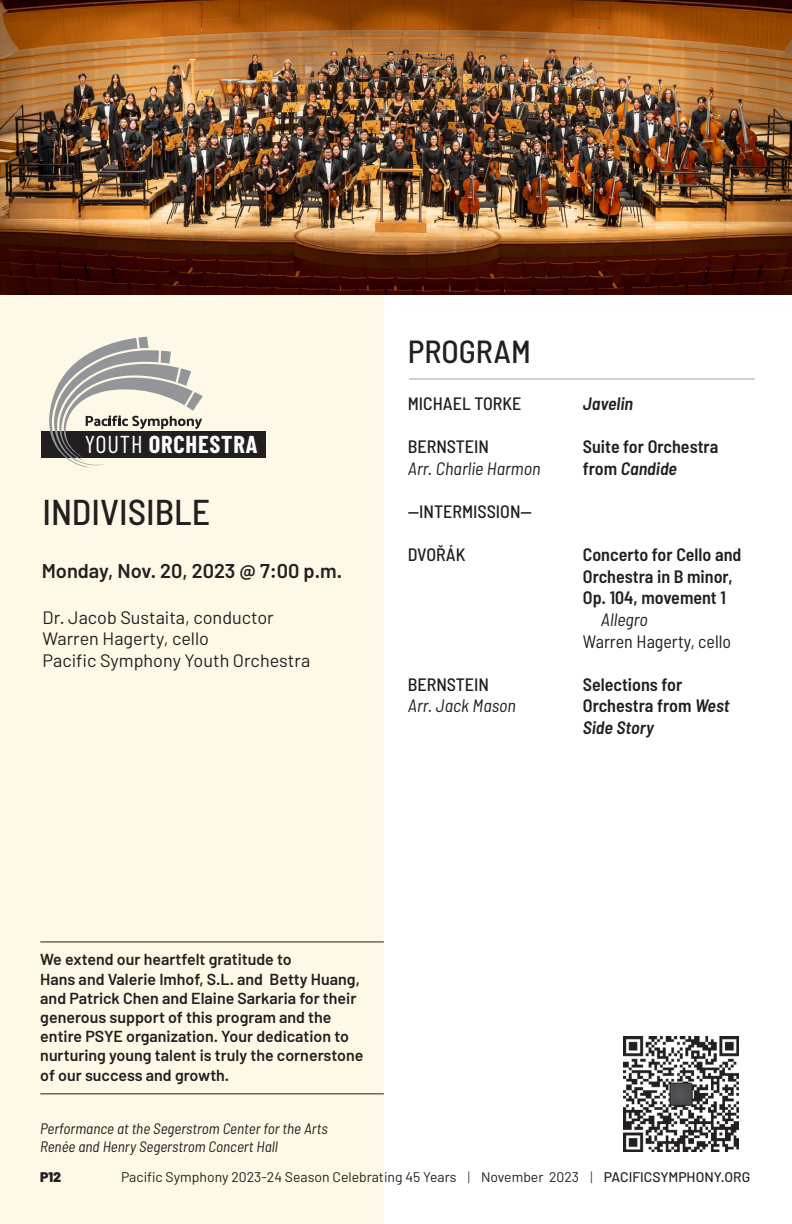
<style>
.page{position:relative;width:792px;height:1224px;background:#fff}
.page>*{position:absolute;margin:0;border:0;box-sizing:border-box;transform-origin:0 0}
._2019PS_Memo_Title{font:500 semi-condensed 36px "Barlow";color:#231f20}
._2019PS_Memo_Title-2{font:500 semi-condensed 32px "Barlow";color:#231f20}
.t1{font:700 24.4px "Barlow Condensed";letter-spacing:.03em;color:#fff}
._2019PS_Memo_Perform{font:600 20px "Barlow";color:#231f20}
.PS_Program_Memo_Piec{font:600 semi-condensed 18px/21.6px "Barlow";color:#231f20}
._2019PS_Memo_Body{font:18px "Barlow";color:#231f20}
.PS_Program_Memo_Comp{font:500 semi-condensed 18px "Barlow";color:#231f20}
.PS_Program_Memo_Comp-2{font:italic semi-condensed 18px "Barlow";color:#231f20}
.PS_Program_Memo_Piec-2{font:semi-condensed 18px "Barlow";color:#231f20}
.PS_Program_Memo_Piec-3{font:italic 600 semi-condensed 18px "Barlow";color:#231f20}
.PS_Program_Memo_Piec-4{font:italic semi-condensed 18px "Barlow";color:#231f20}
._2019PS_Memo_Perform-2{font:600 16px/19.2px "Barlow";color:#231f20}
._2019PS_Memo_Perform-3{font:italic semi-condensed 15.2px/18.2px "Barlow";color:#231f20}
.t2{font:14px "Barlow";color:#231f20}
.t3{font:900 14px "Barlow";color:#231f20}
.s1{font-weight:400}
.s2{font-style:italic}
.s3{font-weight:300}
.s4{font-weight:500}
</style>
<div class="page">
<div style="left:0;top:286px;width:384px;height:938px;background:#fef8e6"></div>
<hr style="left:409px;top:378px;width:346px;height:2px;background:#c7c8ca">
<img style="left:0;top:0;width:792px;height:294px">
<div style="left:41px;top:431px;width:224px;height:26px;background:#231f20"></div>
<svg style="left:49px;top:337px;width:154px;height:130px"></svg>
<img style="left:624px;top:1037px;width:115px;height:115px">
<hr style="left:40px;top:942px;width:344px;height:1px;background:#231f20">
<hr style="left:40px;top:1093px;width:344px;height:1px;background:#231f20">
<p class="t1" style="left:85px;top:429px;width:175px"><span class="s1">YOUTH</span> ORCHESTRA</p>
<p class="_2019PS_Memo_Title" style="left:42px;top:490px;width:169px">INDIVISIBLE</p>
<p class="_2019PS_Memo_Perform" style="left:42px;top:559px;width:302px">Monday, Nov. 20, 2023 @ 7:00 p.m.</p>
<p class="_2019PS_Memo_Body" style="left:43px;top:606px;width:233px">Dr. Jacob Sustaita, conductor</p>
<p class="_2019PS_Memo_Body" style="left:43px;top:628px;width:168px">Warren Hagerty, cello</p>
<p class="_2019PS_Memo_Body" style="left:43px;top:649px;width:269px">Pacific Symphony Youth Orchestra</p>
<p class="_2019PS_Memo_Title-2" style="left:408px;top:332px;width:125px">PROGRAM</p>
<p class="PS_Program_Memo_Comp" style="left:408px;top:392px;width:115px">MICHAEL TORKE</p>
<p class="PS_Program_Memo_Comp" style="left:408px;top:435px;width:83px">BERNSTEIN</p>
<p class="PS_Program_Memo_Comp-2" style="left:408px;top:457px;width:134px">Arr. Charlie Harmon</p>
<p class="PS_Program_Memo_Comp" style="left:408px;top:500px;width:126px">—INTERMISSION—</p>
<p class="PS_Program_Memo_Comp" style="left:408px;top:543px;width:59px">DVOŘÁK</p>
<p class="PS_Program_Memo_Comp" style="left:408px;top:673px;width:83px">BERNSTEIN</p>
<p class="PS_Program_Memo_Comp-2" style="left:408px;top:695px;width:110px">Arr. Jack Mason</p>
<p class="PS_Program_Memo_Piec-3" style="left:583px;top:392px;width:52px">Javelin</p>
<p class="PS_Program_Memo_Piec" style="left:583px;top:435px;width:137px">Suite for Orchestra from <span class="s2">Candide</span></p>
<p class="PS_Program_Memo_Piec" style="left:583px;top:543px;width:160px">Concerto for Cello and<br>Orchestra in B minor,<br>Op. 104, movement 1</p>
<p class="PS_Program_Memo_Piec-4" style="left:601px;top:608px;width:49px">Allegro</p>
<p class="PS_Program_Memo_Piec-2" style="left:583px;top:630px;width:150px">Warren Hagerty, cello</p>
<p class="PS_Program_Memo_Piec" style="left:583px;top:673px;width:148px">Selections for<br>Orchestra from <span class="s2">West<br>Side Story</span></p>
<p class="_2019PS_Memo_Perform-2" style="left:40px;top:950px;width:253px">We extend our heartfelt gratitude to</p>
<p class="_2019PS_Memo_Perform-2" style="left:40px;top:969px;width:325px">Hans and Valerie Imhof, S.L. and Betty Huang, and Patrick Chen and Elaine Sarkaria for their generous support of this program and the entire PSYE organization. Your dedication to nurturing young talent is truly the cornerstone of our success and growth.</p>
<p class="_2019PS_Memo_Perform-3" style="left:40px;top:1119px;width:289px">Performance at the Segerstrom Center for the Arts<br>Renée and Henry Segerstrom Concert Hall</p>
<p class="t3" style="left:40px;top:1168px;width:23px">P12</p>
<p class="t2" style="left:121px;top:1168px;width:631px">Pacific Symphony 2023-24 Season Celebrating 45 Years <span class="s3">|</span> November 2023 <span class="s3">|</span> <span class="s4">PACIFICSYMPHONY.ORG</span></p>
</div>
